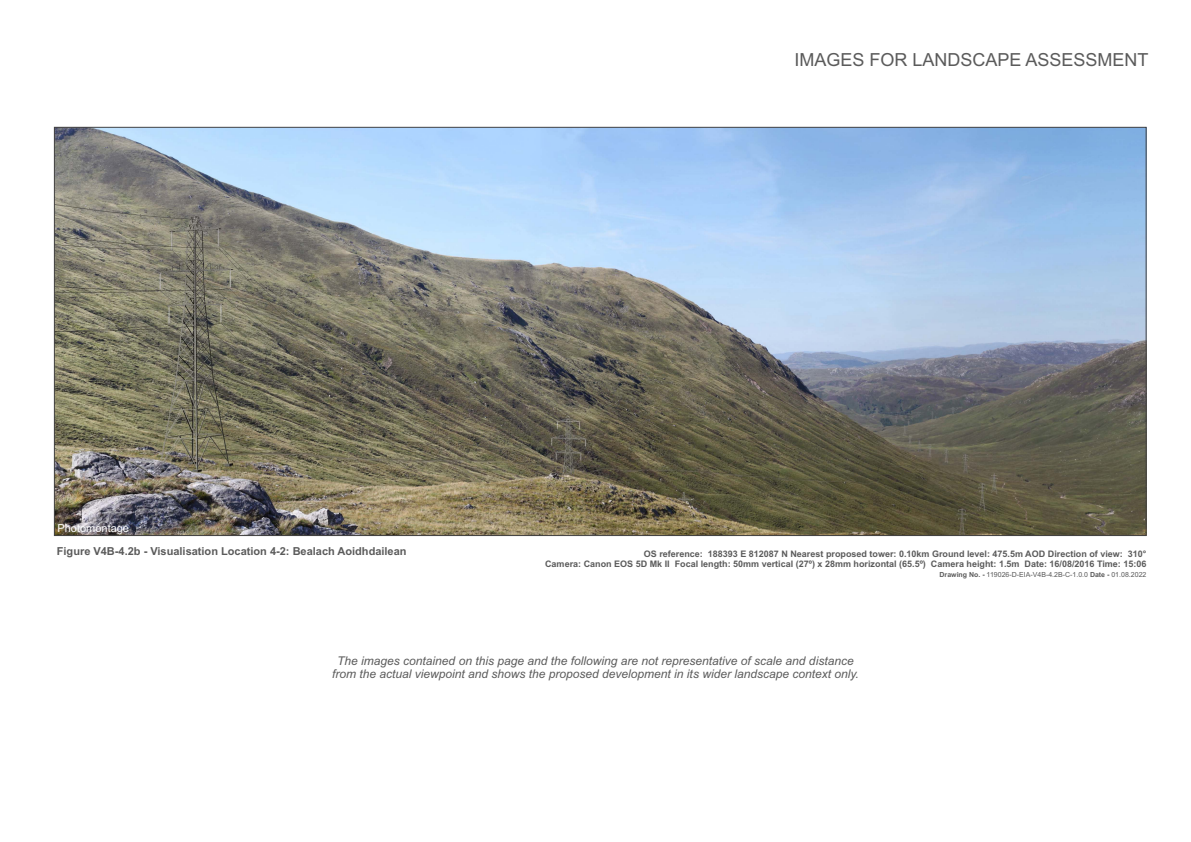
<style>
.page{position:relative;width:1191px;height:842px;background:#fff}
.page>*{position:absolute;margin:0;border:0;box-sizing:border-box;transform-origin:0 0}
.t1{font:18px "Arial";color:#5b5b5b}
.t2{font:italic 12px/13.4px "Arial";color:#5b5b5b;text-align:center}
.t3{font:700 11px "Arial";color:#5b5b5b}
.t4{font:11px "Arial";color:#fefefe}
.t5{font:700 9px/10.1px "Arial";color:#5b5b5b;text-align:right}
.t6{font:7px "Arial";color:#5b5b5b}
.s1{font-weight:700}
</style>
<div class="page">
<img style="left:56px;top:129px;width:1088px;height:405px">
<p class="t4" style="left:57px;top:524px;width:73px">Photomontage</p>
<p class="t1" style="left:794px;top:53px;width:356px">IMAGES FOR LANDSCAPE ASSESSMENT</p>
<p class="t3" style="left:57px;top:547px;width:351px">Figure V4B-4.2b - Visualisation Location 4-2: Bealach Aoidhdailean</p>
<p class="t5" style="left:545px;top:549px;width:603px">OS reference: 188393 E 812087 N Nearest proposed tower: 0.10km Ground level: 475.5m AOD Direction of view: 310°<br>Camera: Canon EOS 5D Mk II Focal length: 50mm vertical (27º) x 28mm horizontal (65.5º) Camera height: 1.5m Date: 16/08/2016 Time: 15:06</p>
<p class="t2" style="left:332px;top:655px;width:528px">The images contained on this page and the following are not representative of scale and distance from the actual viewpoint and shows the proposed development in its wider landscape context only.</p>
<p class="t6" style="left:939px;top:572px;width:208px"><span class="s1">Drawing No. -</span> 119026-D-EIA-V4B-4.2B-C-1.0.0 <span class="s1">Date -</span> 01.08.2022</p>
</div>
